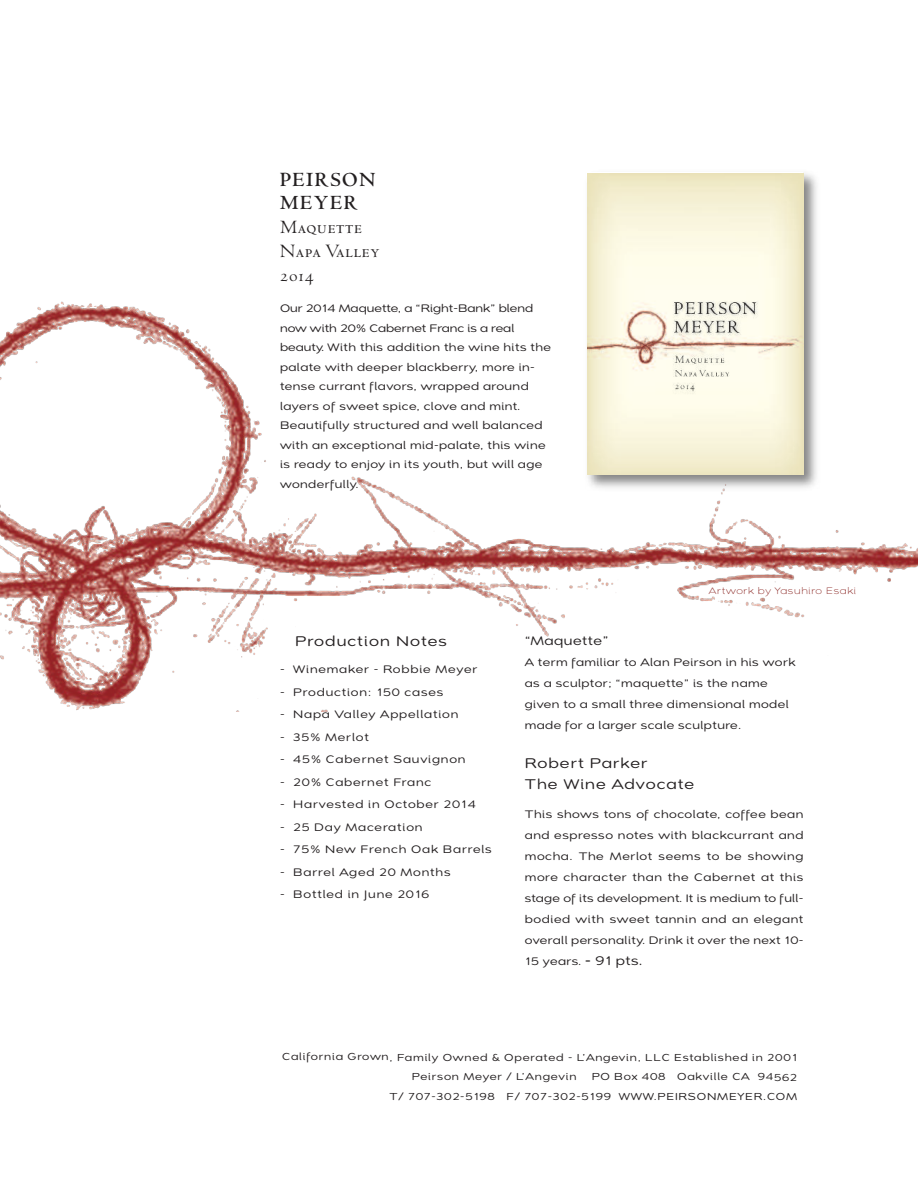
<style>
.page{position:relative;width:918px;height:1188px;background:#fff}
.page>*{position:absolute;margin:0;border:0;box-sizing:border-box;transform-origin:0 0}
.t1{font:700 21px/22.5px "Centaur";letter-spacing:.08em;color:#231f20}
.t2{font:19.5px/24px "Centaur MT SC";letter-spacing:.045em;color:#231f20}
.t3{font:13.5px/21px "Montag";letter-spacing:.075em;color:#231f20}
.t4{font:12px "Montag";letter-spacing:.04em;color:#231f20}
.t5{font:10.5px/21px "Montag";letter-spacing:.04em;color:#231f20}
.t6{font:10.5px "Montag";letter-spacing:.075em;color:#231f20}
.t7{font:9.75px/19.5px "Montag";letter-spacing:.075em;color:#231f20}
.t8{font:300 9px "Montag";letter-spacing:.075em;color:#87201d}
.s1{font-weight:700;font-size:12px}
.s2{font-size:12px}
</style>
<div class="page">
<img style="left:0;top:301px;width:918px;height:411px">
<img style="left:581px;top:173px;width:242px;height:321px">
<img style="left:588px;top:173px;width:215px;height:302px">
<h1 class="t1" style="left:280px;top:171px;width:97px">PEIRSON<br>MEYER</h1>
<h2 class="t2" style="left:280px;top:217px;width:101px">Maquette<br>Napa Valley</h2>
<p class="t5" style="left:280px;top:300px;width:273px;line-height:19.5px">Our 2014 Maquette, a “Right-Bank” blend now with 20% Cabernet Franc is a real beauty. With this addition the wine hits the palate with deeper blackberry, more in&shy;tense currant flavors, wrapped around layers of sweet spice, clove and mint.<br>Beautifully structured and well balanced with an exceptional mid-palate, this wine is ready to enjoy in its youth, but will age wonderfully.</p>
<p class="t8" style="left:709px;top:588px;width:149px">Artwork by Yasuhiro Esaki</p>
<p class="t3" style="left:295px;top:632px;width:154px">Production Notes</p>
<p class="t6" style="left:280px;top:665px;width:199px">- Winemaker - Robbie Meyer</p>
<p class="t6" style="left:280px;top:688px;width:165px">- Production: 150 cases</p>
<p class="t6" style="left:280px;top:710px;width:180px">- Napa Valley Appellation</p>
<p class="t6" style="left:280px;top:733px;width:90px">- 35% Merlot</p>
<p class="t6" style="left:280px;top:755px;width:187px">- 45% Cabernet Sauvignon</p>
<p class="t6" style="left:280px;top:778px;width:153px">- 20% Cabernet Franc</p>
<p class="t6" style="left:280px;top:800px;width:197px">- Harvested in October 2014</p>
<p class="t6" style="left:280px;top:823px;width:144px">- 25 Day Maceration</p>
<p class="t6" style="left:280px;top:845px;width:213px">- 75% New French Oak Barrels</p>
<p class="t6" style="left:280px;top:868px;width:172px">- Barrel Aged 20 Months</p>
<p class="t6" style="left:280px;top:890px;width:151px">- Bottled in June 2016</p>
<p class="t4" style="left:525px;top:636px;width:85px">“Maquette”</p>
<p class="t5" style="left:525px;top:653px;width:272px">A term familiar to Alan Peirson in his work as a sculptor; “maquette” is the name given to a small three dimensional model made for a larger scale sculpture.</p>
<p class="t3" style="left:525px;top:754px;width:171px">Robert Parker<br>The Wine Advocate</p>
<p class="t5" style="left:525px;top:805px;width:280px;text-align:justify">This shows tons of chocolate, coffee bean and espresso notes with blackcurrant and mocha. The Merlot seems to be showing more character than the Cabernet at this stage of its development. It is medium to full&shy;bodied with sweet tannin and an elegant overall personality. Drink it over the next 10- 15 years. <span class="s1">-</span> <span class="s2">91 pts.</span></p>
<p class="t7" style="left:412px;top:1049px;width:387px;text-indent:-130px">California Grown, Family Owned &amp; Operated - L’Angevin, LLC Established in 2001<br>Peirson Meyer / L’Angevin</p>
<p class="t7" style="left:390px;top:1068px;width:409px;text-align:right">PO Box 408 Oakville CA 94562<br>T/ 707-302-5198 F/ 707-302-5199 WWW.PEIRSONMEYER.COM</p>
</div>
